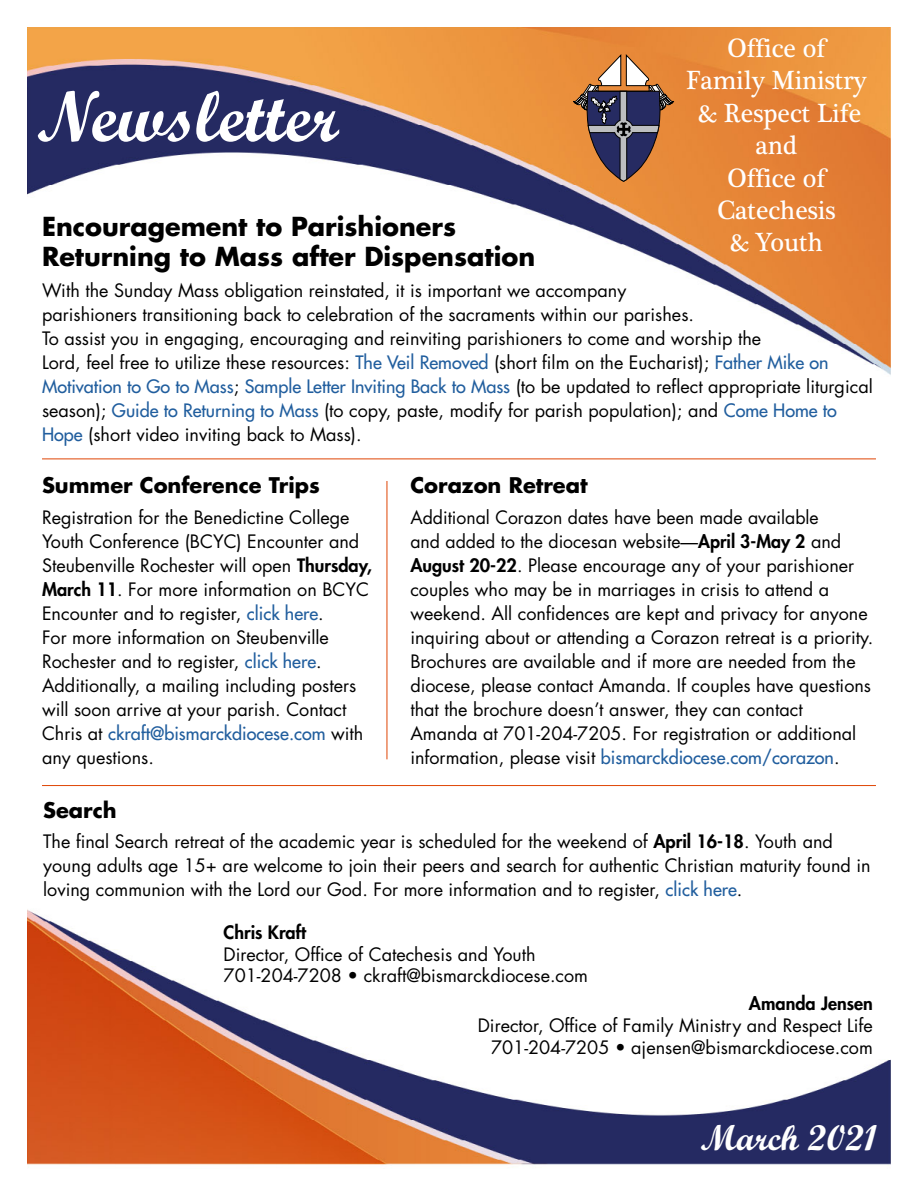
<style>
.page{position:relative;width:918px;height:1188px;background:#fff}
.page>*{position:absolute;margin:0;border:0;box-sizing:border-box;transform-origin:0 0}
.t1{font:700 72px "Script";color:#fff}
.t2{font:700 36px "Script";color:#fff}
.t3{font:27px/32.4px "Plantagenet Cherokee";color:#fff;text-align:center;scale:.95 1}
.t4{font:700 25.5px/30.6px "Futura";color:#000}
.t5{font:700 21px "Futura";color:#000}
.t6{font:18px/24px "Futura";color:#000}
.t7{font:800 18px "Futura";color:#000}
.s1{color:#215e9e}
.s2{font-weight:800}
</style>
<div class="page">
<img style="left:27px;top:28px;width:864px;height:1140px">
<svg style="left:573px;top:54px;width:101px;height:128px;background:#9b6e55"></svg>
<hr style="left:42px;top:785px;width:834px;height:1px;background:#df4505">
<hr style="left:42px;top:459px;width:834px;height:1px;background:#df4505">
<hr style="left:387px;top:481px;width:1px;height:278px;background:#df4505">
<h3 class="t3" style="left:686px;top:33px;width:192px">Office of<br>Family Ministry &amp; Respect Life and<br>Office of<br>Catechesis<br>&amp; Youth</h3>
<h1 class="t1" style="left:35px;top:72px;width:304px">Newsletter</h1>
<h3 class="t4" style="left:42px;top:210px;width:495px">Encouragement to Parishioners<br>Returning to Mass after Dispensation</h3>
<p class="t6" style="left:42px;top:278px;width:832px">With the Sunday Mass obligation reinstated, it is important we accompany<br>parishioners transitioning back to celebration of the sacraments within our parishes.<br>To assist you in engaging, encouraging and reinviting parishioners to come and worship the<br>Lord, feel free to utilize these resources: <span class="s1">The Veil Removed</span> (short film on the Eucharist); <span class="s1">Father Mike on Motivation to Go to Mass</span>; <span class="s1">Sample Letter Inviting Back to Mass</span> (to be updated to reflect appropriate liturgical season); <span class="s1">Guide to Returning to Mass</span> (to copy, paste, modify for parish population); and <span class="s1">Come Home to Hope</span> (short video inviting back to Mass).</p>
<p class="t5" style="left:42px;top:471px;width:279px">Summer Conference Trips</p>
<p class="t6" style="left:42px;top:505px;width:331px">Registration for the Benedictine College Youth Conference (BCYC) Encounter and Steubenville Rochester will open <span class="s2">Thursday, March 11</span>. For more information on BCYC Encounter and to register, <span class="s1">click here</span>.<br>For more information on Steubenville Rochester and to register, <span class="s1">click here</span>.<br>Additionally, a mailing including posters will soon arrive at your parish. Contact Chris at <span class="s1">ckraft@bismarckdiocese.com</span> with any questions.</p>
<p class="t5" style="left:43px;top:795px;width:75px">Search</p>
<p class="t6" style="left:43px;top:830px;width:829px">The final Search retreat of the academic year is scheduled for the weekend of <span class="s2">April 16-18</span>. Youth and young adults age 15+ are welcome to join their peers and search for authentic Christian maturity found in loving communion with the Lord our God. For more information and to register, <span class="s1">click here</span>.</p>
<p class="t5" style="left:410px;top:471px;width:179px">Corazon Retreat</p>
<p class="t6" style="left:410px;top:505px;width:464px">Additional Corazon dates have been made available<br>and added to the diocesan website—<span class="s2">April 3-May 2</span> and <span class="s2">August 20-22</span>. Please encourage any of your parishioner couples who may be in marriages in crisis to attend a weekend. All confidences are kept and privacy for anyone inquiring about or attending a Corazon retreat is a priority.<br>Brochures are available and if more are needed from the diocese, please contact Amanda. If couples have questions that the brochure doesn’t answer, they can contact Amanda at 701-204-7205. For registration or additional information, please visit <span class="s1">bismarckdiocese.com/corazon</span>.</p>
<p class="t7" style="left:224px;top:920px;width:84px">Chris Kraft</p>
<p class="t6" style="left:224px;top:943px;width:366px;line-height:21.6px">Director, Office of Catechesis and Youth<br>701-204-7208 • ckraft@bismarckdiocese.com</p>
<p class="t7" style="left:749px;top:992px;width:125px">Amanda Jensen</p>
<p class="t6" style="left:478px;top:1014px;width:397px;line-height:21.6px;text-align:right">Director, Office of Family Ministry and Respect Life<br>701-204-7205 • ajensen@bismarckdiocese.com</p>
<h2 class="t2" style="left:700px;top:1116px;width:179px">March 2021</h2>
</div>
